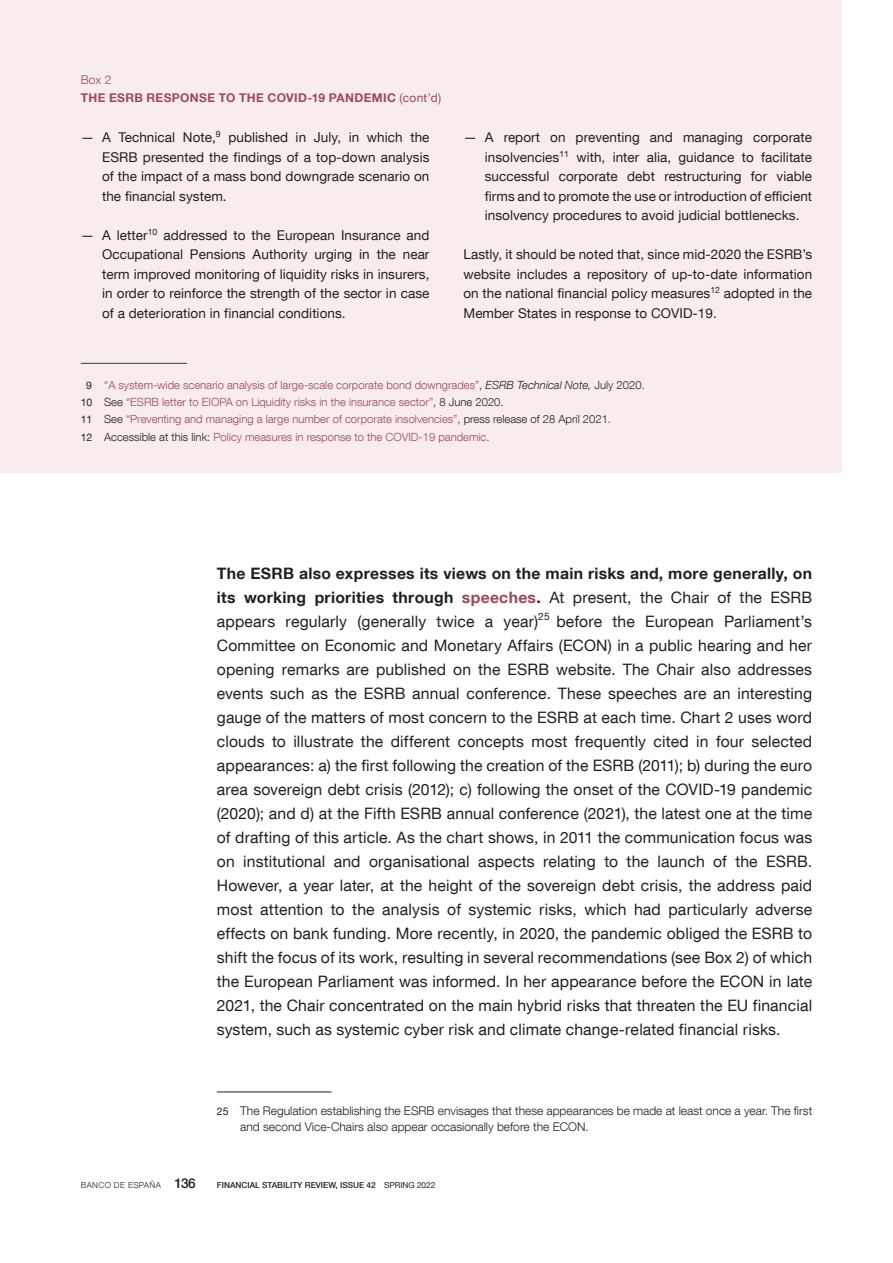
<style>
.page{position:relative;width:893px;height:1263px;background:#fff}
.page>*{position:absolute;margin:0;border:0;box-sizing:border-box;transform-origin:0 0}
.Texto_capítulo{font:15.75px/24px "Bd E Neue Helvetica";letter-spacing:.01em;color:#231f20;text-align:justify}
.Recuadro_texto_apart{font:13.5px/19.5px "Bd E Neue Helvetica";letter-spacing:.005em;color:#231f20;text-align:justify}
.Recuadro_texto{font:13.5px/19.5px "Bd E Neue Helvetica";letter-spacing:.005em;color:#231f20;text-align:justify}
.Texto_Citas_10{font:300 12px/16.5px "Bd E Neue Helvetica";color:#231f20}
.Recuadro_título{font:700 12px "Bd E Neue Helvetica";letter-spacing:.03em;color:#9d4855}
.Recuadro_número{font:300 12px "Bd E Neue Helvetica";color:#9d4855}
.Recuadro_citas_10{font:300 11.25px "Bd E Neue Helvetica";color:#9d4855}
.t1{font:500 8.25px "Bd E Neue Helvetica";color:#231f20}
.t2{font:300 8.25px "Bd E Neue Helvetica";letter-spacing:.05em;color:#231f20}
.s1{font-weight:400}
.s2{font-weight:400;font-size:10.5px;color:#231f20}
.s3{color:#231f20}
.s4{font-style:italic;color:#231f20}
.s5{font-weight:700}
.s6{font-weight:700;color:#9d4855}
.s7{font-weight:400;font-size:10.5px}
.s8{font-weight:500;font-size:13.5px}
</style>
<div class="page">
<div style="left:0;top:0;width:842px;height:473px;background:#f9eced"></div>
<hr style="left:81px;top:363px;width:106px;height:1px;background:#3e3e3f">
<hr style="left:217px;top:1091px;width:115px;height:1px;background:#231f20">
<p class="Recuadro_número" style="left:81px;top:72px;width:32px">Box 2</p>
<h4 class="Recuadro_título" style="left:81px;top:90px;width:362px">THE ESRB RESPONSE TO THE COVID-19 PANDEMIC <span class="s1">(cont’d)</span></h4>
<p class="Recuadro_texto_apart" style="left:102px;top:128px;width:329px;text-indent:-21px">— A Technical Note,<sup>9</sup> published in July, in which the ESRB presented the findings of a top-down analysis of the impact of a mass bond downgrade scenario on the financial system.</p>
<p class="Recuadro_texto_apart" style="left:102px;top:225px;width:329px;text-indent:-21px">— A letter<sup>10</sup> addressed to the European Insurance and Occupational Pensions Authority urging in the near term improved monitoring of liquidity risks in insurers, in order to reinforce the strength of the sector in case of a deterioration in financial conditions.</p>
<p class="Recuadro_texto_apart" style="left:485px;top:128px;width:329px;text-indent:-21px">— A report on preventing and managing corporate insolvencies<sup>11</sup> with, inter alia, guidance to facilitate successful corporate debt restructuring for viable firms and to promote the use or introduction of efficient insolvency procedures to avoid judicial bottlenecks.</p>
<p class="Recuadro_texto" style="left:463px;top:245px;width:350px">Lastly, it should be noted that, since mid-2020 the ESRB’s website includes a repository of up-to-date information on the national financial policy measures<sup>12</sup> adopted in the Member States in response to COVID-19.</p>
<p class="Recuadro_citas_10" style="left:86px;top:378px;width:560px"><span class="s2">9</span> “A system-wide scenario analysis of large-scale corporate bond downgrades”<span class="s3">,</span> <span class="s4">ESRB Technical Note,</span> <span class="s3">July 2020.</span></p>
<p class="Recuadro_citas_10" style="left:81px;top:395px;width:424px"><span class="s2">10</span> <span class="s3">See</span> “ESRB letter to EIOPA on Liquidity risks in the insurance sector”<span class="s3">, 8 June 2020.</span></p>
<p class="Recuadro_citas_10" style="left:81px;top:413px;width:532px"><span class="s2">11</span> <span class="s3">See</span> “Preventing and managing a large number of corporate insolvencies”<span class="s3">, press release of 28 April 2021.</span></p>
<p class="Recuadro_citas_10" style="left:81px;top:430px;width:410px"><span class="s2">12</span> <span class="s3">Accessible at this link:</span> Policy measures in response to the COVID-19 pandemic<span class="s3">.</span></p>
<p class="Texto_capítulo" style="left:217px;top:561px;width:597px"><span class="s5">The ESRB also expresses its views on the main risks and, more generally, on its working priorities through</span> <span class="s6">speeches</span><span class="s5">.</span> At present, the Chair of the ESRB appears regularly (generally twice a year)<sup>25</sup> before the European Parliament’s Committee on Economic and Monetary Affairs (ECON) in a public hearing and her opening remarks are published on the ESRB website. The Chair also addresses events such as the ESRB annual conference. These speeches are an interesting gauge of the matters of most concern to the ESRB at each time. Chart 2 uses word clouds to illustrate the different concepts most frequently cited in four selected appearances: a) the first following the creation of the ESRB (2011); b) during the euro area sovereign debt crisis (2012); c) following the onset of the COVID‑19 pandemic (2020); and d) at the Fifth ESRB annual conference (2021), the latest one at the time of drafting of this article. As the chart shows, in 2011 the communication focus was on institutional and organisational aspects relating to the launch of the ESRB.<br>However, a year later, at the height of the sovereign debt crisis, the address paid most attention to the analysis of systemic risks, which had particularly adverse effects on bank funding. More recently, in 2020, the pandemic obliged the ESRB to shift the focus of its work, resulting in several recommendations (see Box 2) of which the European Parliament was informed. In her appearance before the ECON in late 2021, the Chair concentrated on the main hybrid risks that threaten the EU financial system, such as systemic cyber risk and climate change-related financial risks.</p>
<p class="Texto_Citas_10" style="left:240px;top:1102px;width:573px;text-indent:-23px"><span class="s7">25</span> The Regulation establishing the ESRB envisages that these appearances be made at least once a year. The first and second Vice-Chairs also appear occasionally before the ECON.</p>
<p class="t2" style="left:81px;top:1180px;width:116px">BANCO DE ESPAÑA <span class="s8">136</span></p>
<p class="t1" style="left:217px;top:1180px;width:220px">FINANCIAL STABILITY REVIEW, ISSUE 42 <span class="s1">SPRING 2022</span></p>
</div>
